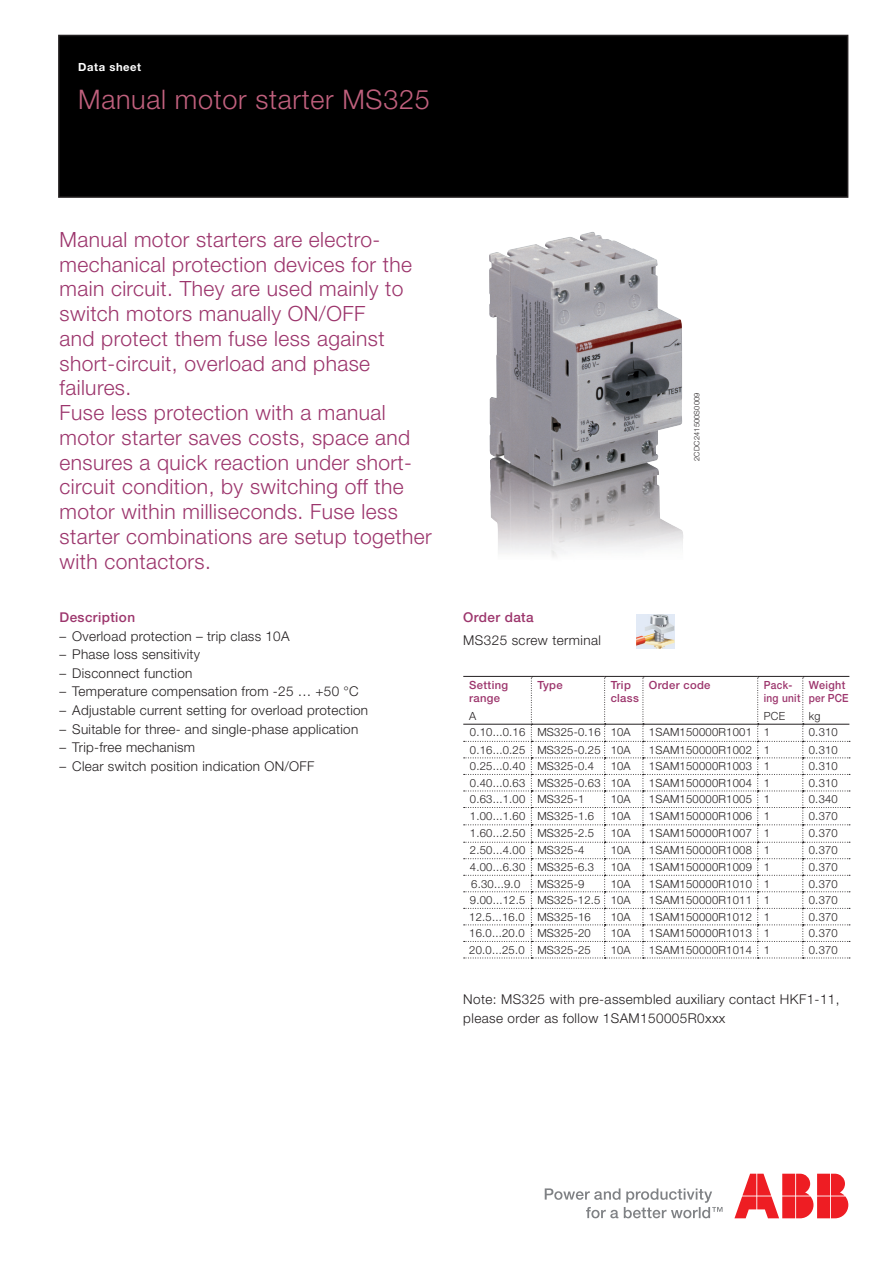
<style>
.page{position:relative;width:893px;height:1263px;background:#fff}
.page>*{position:absolute;margin:0;border:0;box-sizing:border-box;transform-origin:0 0}
.Smaller_cover_title{font:300 27px "Helvetica Neue LT Std";letter-spacing:.025em;color:#c0607d}
.Teaser{font:300 21px/24.8px "Helvetica Neue LT Pro";letter-spacing:.02em;color:#9c356c}
.Characteristics_List{font:300 13.5px/18.6px "Helvetica Neue LT Pro";letter-spacing:.02em;color:#231f20}
.Section_Title_Level{font:500 13.5px "Helvetica Neue LT Pro";letter-spacing:.03em;color:#9c356c}
.Table_body{font:300 11.25px "Helvetica Neue LT Pro";letter-spacing:.02em;color:#231f20}
.Table_body_-_am_Punk{font:300 11.25px "Helvetica Neue LT Pro";letter-spacing:.02em;color:#231f20}
.Table_header{font:500 11.25px/13.5px "Helvetica Neue LT Pro";letter-spacing:.03em;color:#9c356c}
.Table_header-2{font:500 11.25px/13.5px "Helvetica Neue LT Pro";letter-spacing:.03em;color:#9c356c;scale:.9 1}
.Table_header-3{font:500 11.25px/13.5px "Helvetica Neue LT Pro";letter-spacing:.03em;color:#9c356c;scale:.96 1}
.Document_name{font:700 11.25px "Helvetica Neue LT Pro";letter-spacing:.05em;color:#fff}
.Table_header_-_unit{font:300 11.25px "Helvetica Neue LT Pro";color:#231f20;scale:.96 1}
.Table_header-4{font:300 11.25px "Helvetica Neue LT Pro";color:#231f20}
.Bildnummer{font:300 7.5px "Helvetica Neue LT Pro";letter-spacing:.02em;color:#231f20}
</style>
<div class="page">
<div style="left:59px;top:35px;width:789px;height:162px;background:#000"></div>
<div style="left:58px;top:35px;width:790px;height:163px;border:2px solid #231f20"></div>
<svg style="left:545px;top:1188px;width:177px;height:30px"></svg>
<svg style="left:734px;top:1174px;width:114px;height:44px"></svg>
<img style="left:489px;top:232px;width:194px;height:325px">
<hr style="left:531px;top:676px;width:74px;height:1px;background:#231f20">
<hr style="left:605px;top:676px;width:38px;height:1px;background:#231f20">
<hr style="left:643px;top:676px;width:115px;height:1px;background:#231f20">
<hr style="left:758px;top:676px;width:45px;height:1px;background:#231f20">
<hr style="left:463px;top:676px;width:68px;height:1px;background:#231f20">
<hr style="left:463px;top:724px;width:68px;height:1px;background:#231f20">
<hr style="left:803px;top:676px;width:46px;height:1px;background:#231f20">
<svg style="left:464px;top:677px;width:386px;height:281px"></svg>
<img style="left:637px;top:614px;width:38px;height:35px">
<p class="Document_name" style="left:78px;top:60px;width:64px">Data sheet</p>
<p class="Smaller_cover_title" style="left:78px;top:83px;width:353px">Manual motor starter MS325</p>
<p class="Teaser" style="left:60px;top:226px;width:354px">Manual motor starters are electro&shy;mechanical protection devices for the main circuit. They are used mainly to switch motors manually ON/OFF<br>and protect them fuse less against short-circuit, overload and phase failures.</p>
<p class="Teaser" style="left:60px;top:400px;width:374px">Fuse less protection with a manual motor starter saves costs, space and ensures a quick reaction under short&shy;circuit condition, by switching off the motor within milliseconds. Fuse less starter combinations are setup together with contactors.</p>
<p class="Section_Title_Level" style="left:60px;top:609px;width:77px">Description</p>
<p class="Characteristics_List" style="left:60px;top:626px;width:232px">– Overload protection – trip class 10A</p>
<p class="Characteristics_List" style="left:60px;top:645px;width:142px">– Phase loss sensitivity</p>
<p class="Characteristics_List" style="left:60px;top:663px;width:134px">– Disconnect function</p>
<p class="Characteristics_List" style="left:60px;top:682px;width:301px">– Temperature compensation from -25 … +50 °C</p>
<p class="Characteristics_List" style="left:60px;top:701px;width:310px">– Adjustable current setting for overload protection</p>
<p class="Characteristics_List" style="left:60px;top:719px;width:300px">– Suitable for three- and single-phase application</p>
<p class="Characteristics_List" style="left:60px;top:738px;width:137px">– Trip-free mechanism</p>
<p class="Characteristics_List" style="left:60px;top:756px;width:256px">– Clear switch position indication ON/OFF</p>
<p class="Bildnummer" style="left:692px;top:461px;width:70px;rotate:-90deg">2CDC241500S0009</p>
<p class="Section_Title_Level" style="left:463px;top:609px;width:72px">Order data</p>
<p class="Characteristics_List" style="left:463px;top:630px;width:139px">MS325 screw terminal</p>
<p class="Table_header" style="left:469px;top:678px;width:40px">Setting range</p>
<p class="Table_header-4" style="left:469px;top:709px;width:9px">A</p>
<p class="Table_header" style="left:537px;top:678px;width:27px">Type</p>
<p class="Table_header" style="left:611px;top:678px;width:30px">Trip class</p>
<p class="Table_header" style="left:649px;top:678px;width:63px">Order code</p>
<p class="Table_header-2" style="left:764px;top:678px;width:42px">Pack&shy;ing unit</p>
<p class="Table_header_-_unit" style="left:764px;top:709px;width:24px">PCE</p>
<p class="Table_header-3" style="left:809px;top:678px;width:43px">Weight per PCE</p>
<p class="Table_header_-_unit" style="left:809px;top:709px;width:14px">kg</p>
<p class="Table_body_-_am_Punk" style="left:470px;top:725px;width:57px">0.10...0.16</p>
<p class="Table_body" style="left:537px;top:725px;width:65px">MS325-0.16</p>
<p class="Table_body" style="left:611px;top:725px;width:22px">10A</p>
<p class="Table_body" style="left:649px;top:725px;width:105px">1SAM150000R1001</p>
<p class="Table_body" style="left:764px;top:725px;width:8px">1</p>
<p class="Table_body" style="left:809px;top:725px;width:31px">0.310</p>
<p class="Table_body_-_am_Punk" style="left:470px;top:743px;width:57px">0.16...0.25</p>
<p class="Table_body" style="left:537px;top:743px;width:65px">MS325-0.25</p>
<p class="Table_body" style="left:611px;top:743px;width:22px">10A</p>
<p class="Table_body" style="left:649px;top:743px;width:105px">1SAM150000R1002</p>
<p class="Table_body" style="left:764px;top:743px;width:8px">1</p>
<p class="Table_body" style="left:809px;top:743px;width:31px">0.310</p>
<p class="Table_body_-_am_Punk" style="left:470px;top:759px;width:57px">0.25...0.40</p>
<p class="Table_body" style="left:537px;top:759px;width:58px">MS325-0.4</p>
<p class="Table_body" style="left:611px;top:759px;width:22px">10A</p>
<p class="Table_body" style="left:649px;top:759px;width:105px">1SAM150000R1003</p>
<p class="Table_body" style="left:764px;top:759px;width:8px">1</p>
<p class="Table_body" style="left:809px;top:759px;width:31px">0.310</p>
<p class="Table_body_-_am_Punk" style="left:470px;top:776px;width:57px">0.40...0.63</p>
<p class="Table_body" style="left:537px;top:776px;width:65px">MS325-0.63</p>
<p class="Table_body" style="left:611px;top:776px;width:22px">10A</p>
<p class="Table_body" style="left:649px;top:776px;width:105px">1SAM150000R1004</p>
<p class="Table_body" style="left:764px;top:776px;width:8px">1</p>
<p class="Table_body" style="left:809px;top:776px;width:31px">0.310</p>
<p class="Table_body_-_am_Punk" style="left:470px;top:792px;width:57px">0.63...1.00</p>
<p class="Table_body" style="left:537px;top:792px;width:48px">MS325-1</p>
<p class="Table_body" style="left:611px;top:792px;width:22px">10A</p>
<p class="Table_body" style="left:649px;top:792px;width:105px">1SAM150000R1005</p>
<p class="Table_body" style="left:764px;top:792px;width:8px">1</p>
<p class="Table_body" style="left:809px;top:792px;width:31px">0.340</p>
<p class="Table_body_-_am_Punk" style="left:470px;top:809px;width:57px">1.00...1.60</p>
<p class="Table_body" style="left:537px;top:809px;width:58px">MS325-1.6</p>
<p class="Table_body" style="left:611px;top:809px;width:22px">10A</p>
<p class="Table_body" style="left:649px;top:809px;width:105px">1SAM150000R1006</p>
<p class="Table_body" style="left:764px;top:809px;width:8px">1</p>
<p class="Table_body" style="left:809px;top:809px;width:31px">0.370</p>
<p class="Table_body_-_am_Punk" style="left:470px;top:826px;width:57px">1.60...2.50</p>
<p class="Table_body" style="left:537px;top:826px;width:58px">MS325-2.5</p>
<p class="Table_body" style="left:611px;top:826px;width:22px">10A</p>
<p class="Table_body" style="left:649px;top:826px;width:105px">1SAM150000R1007</p>
<p class="Table_body" style="left:764px;top:826px;width:8px">1</p>
<p class="Table_body" style="left:809px;top:826px;width:31px">0.370</p>
<p class="Table_body_-_am_Punk" style="left:470px;top:844px;width:57px">2.50...4.00</p>
<p class="Table_body" style="left:537px;top:844px;width:48px">MS325-4</p>
<p class="Table_body" style="left:611px;top:844px;width:22px">10A</p>
<p class="Table_body" style="left:649px;top:844px;width:105px">1SAM150000R1008</p>
<p class="Table_body" style="left:764px;top:844px;width:8px">1</p>
<p class="Table_body" style="left:809px;top:844px;width:31px">0.370</p>
<p class="Table_body_-_am_Punk" style="left:470px;top:860px;width:57px">4.00...6.30</p>
<p class="Table_body" style="left:537px;top:860px;width:58px">MS325-6.3</p>
<p class="Table_body" style="left:611px;top:860px;width:22px">10A</p>
<p class="Table_body" style="left:649px;top:860px;width:105px">1SAM150000R1009</p>
<p class="Table_body" style="left:764px;top:860px;width:8px">1</p>
<p class="Table_body" style="left:809px;top:860px;width:31px">0.370</p>
<p class="Table_body_-_am_Punk" style="left:471px;top:877px;width:50px">6.30...9.0</p>
<p class="Table_body" style="left:537px;top:877px;width:48px">MS325-9</p>
<p class="Table_body" style="left:611px;top:877px;width:22px">10A</p>
<p class="Table_body" style="left:649px;top:877px;width:105px">1SAM150000R1010</p>
<p class="Table_body" style="left:764px;top:877px;width:8px">1</p>
<p class="Table_body" style="left:809px;top:877px;width:31px">0.370</p>
<p class="Table_body_-_am_Punk" style="left:470px;top:893px;width:57px">9.00...12.5</p>
<p class="Table_body" style="left:537px;top:893px;width:65px">MS325-12.5</p>
<p class="Table_body" style="left:611px;top:893px;width:22px">10A</p>
<p class="Table_body" style="left:649px;top:893px;width:105px">1SAM150000R1011</p>
<p class="Table_body" style="left:764px;top:893px;width:8px">1</p>
<p class="Table_body" style="left:809px;top:893px;width:31px">0.370</p>
<p class="Table_body_-_am_Punk" style="left:469px;top:910px;width:57px">12.5...16.0</p>
<p class="Table_body" style="left:537px;top:910px;width:55px">MS325-16</p>
<p class="Table_body" style="left:611px;top:910px;width:22px">10A</p>
<p class="Table_body" style="left:649px;top:910px;width:105px">1SAM150000R1012</p>
<p class="Table_body" style="left:764px;top:910px;width:8px">1</p>
<p class="Table_body" style="left:809px;top:910px;width:31px">0.370</p>
<p class="Table_body_-_am_Punk" style="left:469px;top:926px;width:57px">16.0...20.0</p>
<p class="Table_body" style="left:537px;top:926px;width:55px">MS325-20</p>
<p class="Table_body" style="left:611px;top:926px;width:22px">10A</p>
<p class="Table_body" style="left:649px;top:926px;width:105px">1SAM150000R1013</p>
<p class="Table_body" style="left:764px;top:926px;width:8px">1</p>
<p class="Table_body" style="left:809px;top:926px;width:31px">0.370</p>
<p class="Table_body_-_am_Punk" style="left:469px;top:943px;width:57px">20.0...25.0</p>
<p class="Table_body" style="left:537px;top:943px;width:55px">MS325-25</p>
<p class="Table_body" style="left:611px;top:943px;width:22px">10A</p>
<p class="Table_body" style="left:649px;top:943px;width:105px">1SAM150000R1014</p>
<p class="Table_body" style="left:764px;top:943px;width:8px">1</p>
<p class="Table_body" style="left:809px;top:943px;width:31px">0.370</p>
<p class="Characteristics_List" style="left:463px;top:990px;width:378px">Note: MS325 with pre-assembled auxiliary contact HKF1-11, please order as follow 1SAM150005R0xxx</p>
</div>
